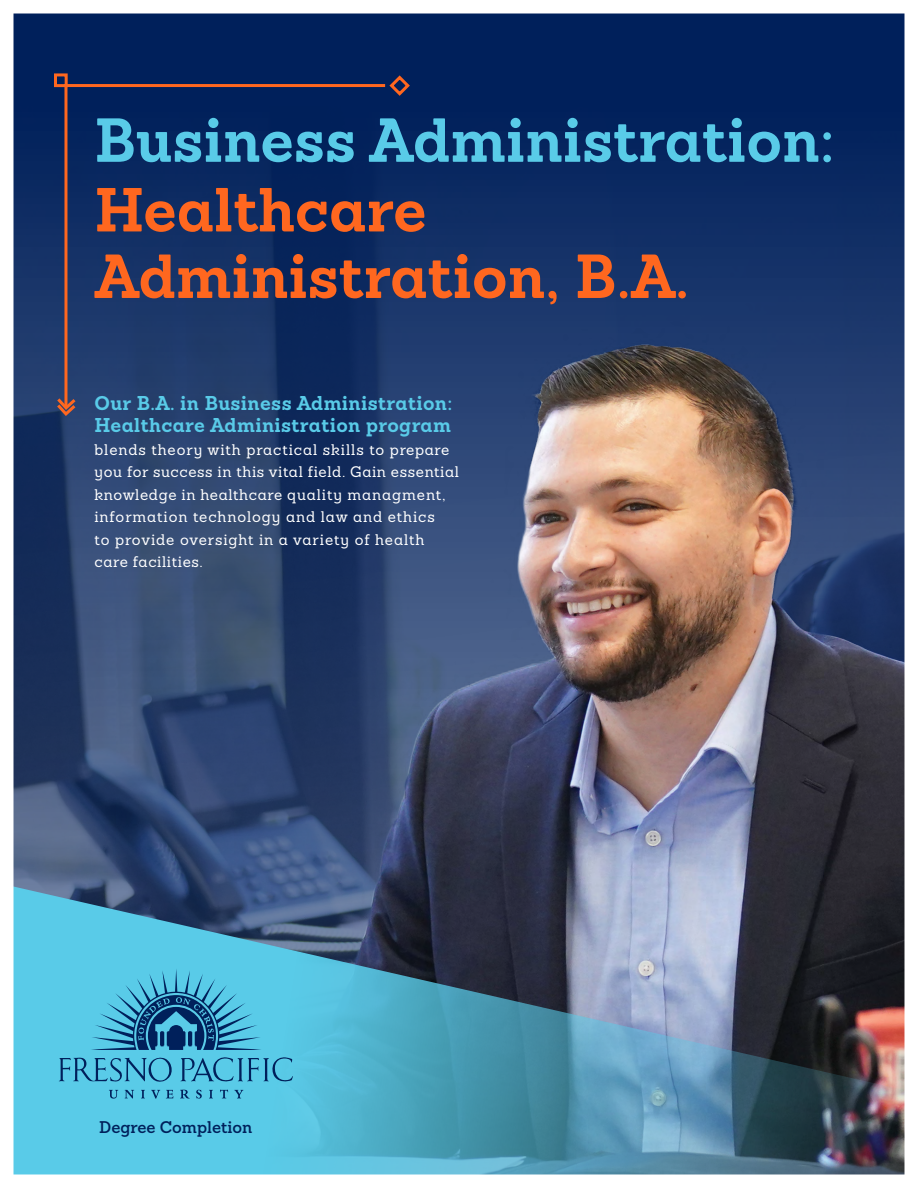
<style>
.page{position:relative;width:918px;height:1188px;background:#fff}
.page>*{position:absolute;margin:0;border:0;box-sizing:border-box;transform-origin:0 0}
.Main_Header{font:700 60.45px/68.1px "Sanchez";color:#ff671f}
.t1{font:700 19.5px/22.5px "Sanchez";letter-spacing:.02em;color:#59cbe8}
.t2{font:600 16.5px "Sanchez";color:#00205b}
.t3{font:15px/22.5px "Sanchez";letter-spacing:.06em;color:#fff}
.s1{color:#59cbe8}
</style>
<div class="page">
<img style="left:13px;top:13px;width:892px;height:1162px">
<p class="Main_Header" style="left:94px;top:106px;width:742px"><span class="s1">Business Administration:<br></span>Healthcare<br>Administration, B.A.</p>
<p class="t1" style="left:94px;top:392px;width:359px">Our B.A. in Business Administration:<br>Healthcare Administration program</p>
<p class="t3" style="left:94px;top:438px;width:366px">blends theory with practical skills to prepare you for success in this vital field. Gain essential knowledge in healthcare quality managment, information technology and law and ethics<br>to provide oversight in a variety of health care facilities.</p>
<p class="t2" style="left:99px;top:1116px;width:155px">Degree Completion</p>
</div>
